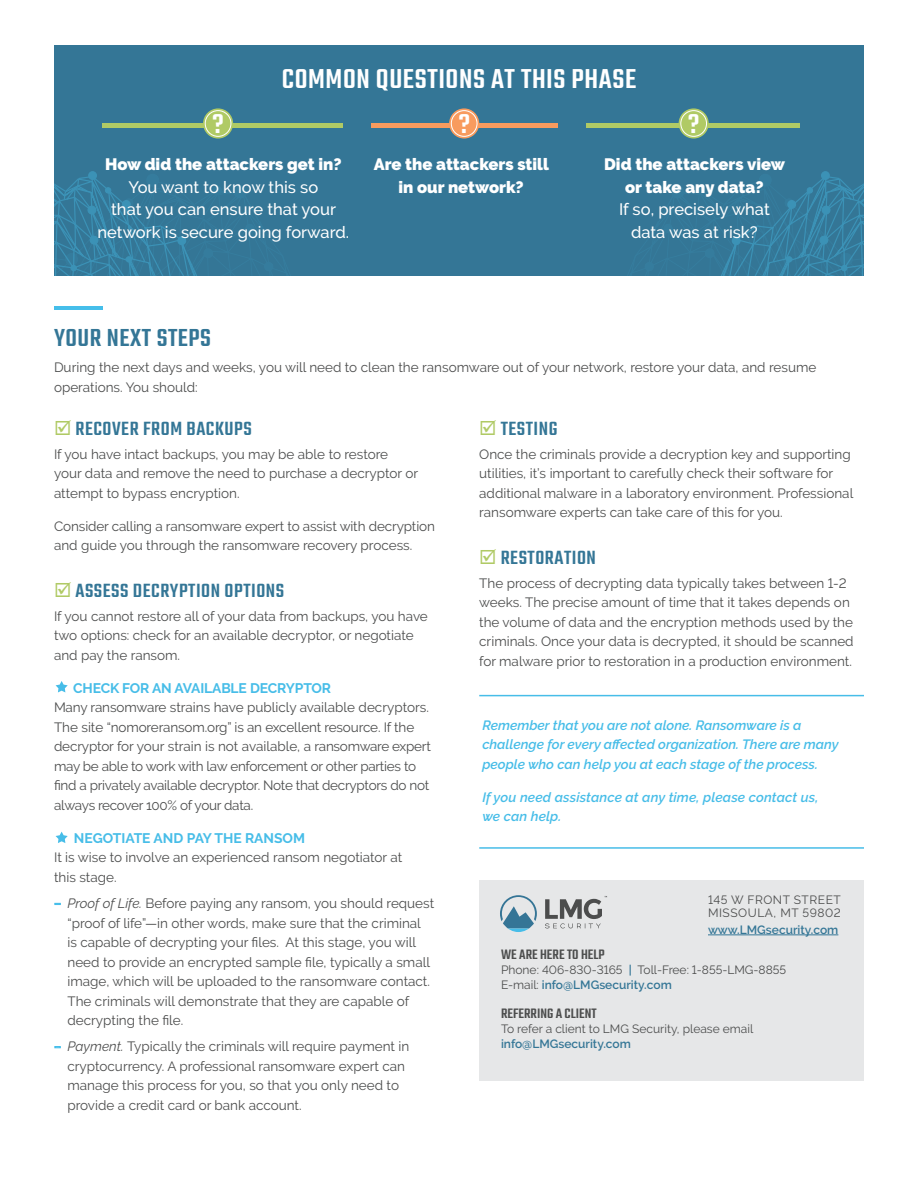
<style>
.page{position:relative;width:918px;height:1188px;background:#fff}
.page>*{position:absolute;margin:0;border:0;box-sizing:border-box;transform-origin:0 0}
.t1{font:500 30px "Teko";letter-spacing:.02em;color:#fff}
.t2{font:500 27px "Teko";letter-spacing:.02em;color:#347696}
.t3{font:500 21px "Teko";letter-spacing:.025em;color:#347696}
.t4{font:500 16.5px/22.5px "Raleway";color:#fff;text-align:center}
.t5{font:900 16.5px/22.5px "Raleway";color:#fff;text-align:center}
.t6{font:500 15px "Teko";color:#4c4d4d}
.t7{font:700 13.8px "Raleway";letter-spacing:-.01em;color:#47bde8}
.t8{font:13.5px/19.5px "Raleway";color:#4c4d4d}
.t9{font:13.5px/19.5px "Raleway";letter-spacing:-.02em;color:#4c4d4d}
.t10{font:italic 600 13.5px/19.5px "Raleway";color:#47bde8}
.t11{font:12px/15px "Raleway";color:#4c4d4d}
.t12{font:600 12px "Raleway";color:#347696}
.t13{font:12px/13.5px "Raleway";letter-spacing:.045em;color:#4c4d4d}
.s1{color:#b0ca65}
.s2{font-style:italic}
.s3{font-weight:600;color:#347696}
</style>
<div class="page">
<div style="left:54px;top:45px;width:810px;height:230px;background:#347696"></div>
<div style="left:759px;top:174px;width:13px;height:12px;border:1px solid #47bde8;border-radius:50%"></div>
<svg style="left:721px;top:175px;width:143px;height:100px"></svg>
<div style="left:822px;top:172px;width:7px;height:7px;background:#3b92b6;border-radius:50%"></div>
<div style="left:821px;top:171px;width:9px;height:9px;border:1px solid #47bde8;border-radius:50%"></div>
<div style="left:788px;top:201px;width:8px;height:7px;background:#3b92b6;border-radius:50%"></div>
<div style="left:787px;top:200px;width:9px;height:9px;border:1px solid #47bde8;border-radius:50%"></div>
<div style="left:146px;top:174px;width:13px;height:12px;border:1px solid #47bde8;border-radius:50%"></div>
<svg style="left:54px;top:175px;width:143px;height:100px"></svg>
<div style="left:89px;top:172px;width:7px;height:7px;background:#3b92b6;border-radius:50%"></div>
<div style="left:88px;top:171px;width:9px;height:9px;border:1px solid #47bde8;border-radius:50%"></div>
<div style="left:122px;top:201px;width:8px;height:7px;background:#3b92b6;border-radius:50%"></div>
<div style="left:122px;top:200px;width:9px;height:9px;border:1px solid #47bde8;border-radius:50%"></div>
<hr style="left:102px;top:124px;width:241px;height:4px;background:#b0ca65">
<hr style="left:372px;top:124px;width:186px;height:4px;background:#f89b5e">
<hr style="left:586px;top:124px;width:214px;height:4px;background:#b0ca65">
<svg style="left:203px;top:108px;width:30px;height:31px"></svg>
<div style="left:205px;top:110px;width:26px;height:27px;border:1px solid #fff;border-radius:50%"></div>
<svg style="left:449px;top:108px;width:30px;height:31px"></svg>
<div style="left:451px;top:110px;width:26px;height:27px;border:1px solid #fff;border-radius:50%"></div>
<svg style="left:679px;top:108px;width:30px;height:31px"></svg>
<div style="left:680px;top:110px;width:27px;height:27px;border:1px solid #fff;border-radius:50%"></div>
<hr style="left:54px;top:307px;width:48px;height:3px;background:#45beea">
<div style="left:479px;top:880px;width:385px;height:201px;background:#e6e7e8"></div>
<svg style="left:500px;top:895px;width:37px;height:37px"></svg>
<svg style="left:545px;top:896px;width:62px;height:33px"></svg>
<hr style="left:708px;top:935px;width:130px;height:1px;background:#347696">
<hr style="left:479px;top:695px;width:385px;height:1px;background:#47bde8">
<hr style="left:479px;top:847px;width:385px;height:2px;background:#47bde8">
<svg style="left:56px;top:681px;width:12px;height:11px"></svg>
<svg style="left:56px;top:832px;width:12px;height:11px"></svg>
<h1 class="t1" style="left:282px;top:62px;width:356px">COMMON QUESTIONS AT THIS PHASE</h1>
<h1 class="t1" style="left:213px;top:107px;width:13px">?</h1>
<h1 class="t1" style="left:459px;top:107px;width:13px">?</h1>
<h1 class="t1" style="left:688px;top:107px;width:13px">?</h1>
<p class="t5" style="left:105px;top:153px;width:238px">How did the attackers get in?</p>
<p class="t4" style="left:98px;top:176px;width:253px">You want to know this so<br>that you can ensure that your network is secure going forward.</p>
<p class="t5" style="left:374px;top:153px;width:177px">Are the attackers still in our network?</p>
<p class="t5" style="left:604px;top:153px;width:182px">Did the attackers view or take any data?</p>
<p class="t4" style="left:619px;top:198px;width:152px">If so, precisely what data was at risk?</p>
<h2 class="t2" style="left:54px;top:322px;width:159px">YOUR NEXT STEPS</h2>
<p class="t8" style="left:54px;top:358px;width:764px">During the next days and weeks, you will need to clean the ransomware out of your network, restore your data, and resume operations. You should:</p>
<h3 class="t3" style="left:54px;top:416px;width:199px"><span class="s1">☑</span> RECOVER FROM BACKUPS</h3>
<p class="t8" style="left:54px;top:444px;width:366px">If you have intact backups, you may be able to restore your data and remove the need to purchase a decryptor or attempt to bypass encryption.</p>
<p class="t8" style="left:54px;top:516px;width:382px">Consider calling a ransomware expert to assist with decryption and guide you through the ransomware recovery process.</p>
<h3 class="t3" style="left:54px;top:578px;width:232px"><span class="s1">☑</span> ASSESS DECRYPTION OPTIONS</h3>
<p class="t8" style="left:54px;top:606px;width:375px">If you cannot restore all of your data from backups, you have two options: check for an available decryptor, or negotiate and pay the ransom.</p>
<p class="t7" style="left:73px;top:680px;width:259px">CHECK FOR AN AVAILABLE DECRYPTOR</p>
<p class="t9" style="left:54px;top:698px;width:378px">Many ransomware strains have publicly available decryptors.<br>The site “nomoreransom.org” is an excellent resource. If the decryptor for your strain is not available, a ransomware expert may be able to work with law enforcement or other parties to find a privately available decryptor. Note that decryptors do not always recover 100% of your data.</p>
<p class="t7" style="left:74px;top:830px;width:233px">NEGOTIATE AND PAY THE RANSOM</p>
<p class="t8" style="left:54px;top:848px;width:350px">It is wise to involve an experienced ransom negotiator at this stage.</p>
<p class="t8" style="left:68px;top:894px;width:368px"><span class="s2">Proof of Life.</span> Before paying any ransom, you should request “proof of life”—in other words, make sure that the criminal<br>is capable of decrypting your files. At this stage, you will need to provide an encrypted sample file, typically a small image, which will be uploaded to the ransomware contact.<br>The criminals will demonstrate that they are capable of decrypting the file.</p>
<p class="t8" style="left:68px;top:1037px;width:343px"><span class="s2">Payment.</span> Typically the criminals will require payment in cryptocurrency. A professional ransomware expert can manage this process for you, so that you only need to provide a credit card or bank account.</p>
<h3 class="t3" style="left:479px;top:416px;width:80px"><span class="s1">☑</span> TESTING</h3>
<p class="t8" style="left:479px;top:444px;width:376px">Once the criminals provide a decryption key and supporting utilities, it’s important to carefully check their software for additional malware in a laboratory environment. Professional ransomware experts can take care of this for you.</p>
<h3 class="t3" style="left:479px;top:545px;width:118px"><span class="s1">☑</span> RESTORATION</h3>
<p class="t8" style="left:479px;top:573px;width:376px">The process of decrypting data typically takes between 1-2 weeks. The precise amount of time that it takes depends on the volume of data and the encryption methods used by the criminals. Once your data is decrypted, it should be scanned for malware prior to restoration in a production environment.</p>
<p class="t10" style="left:482px;top:715px;width:358px">Remember that you are not alone. Ransomware is a challenge for every affected organization. There are many people who can help you at each stage of the process.</p>
<p class="t10" style="left:482px;top:787px;width:338px">If you need assistance at any time, please contact us, we can help.</p>
<p class="t13" style="left:708px;top:893px;width:134px">145 W FRONT STREET<br>MISSOULA, MT 59802</p>
<p class="t12" style="left:708px;top:923px;width:132px">www.LMGsecurity.com</p>
<p class="t6" style="left:501px;top:946px;width:105px">WE ARE HERE TO HELP</p>
<p class="t11" style="left:501px;top:963px;width:287px">Phone: 406-830-3165 <span class="s3">|</span> Toll-Free: 1-855-LMG-8855<br>E-mail: <span class="s3">info@LMGsecurity.com</span></p>
<p class="t6" style="left:501px;top:1005px;width:97px">REFERRING A CLIENT</p>
<p class="t11" style="left:501px;top:1021px;width:254px">To refer a client to LMG Security, please email</p>
<p class="t12" style="left:501px;top:1037px;width:131px">info@LMGsecurity.com</p>
</div>
